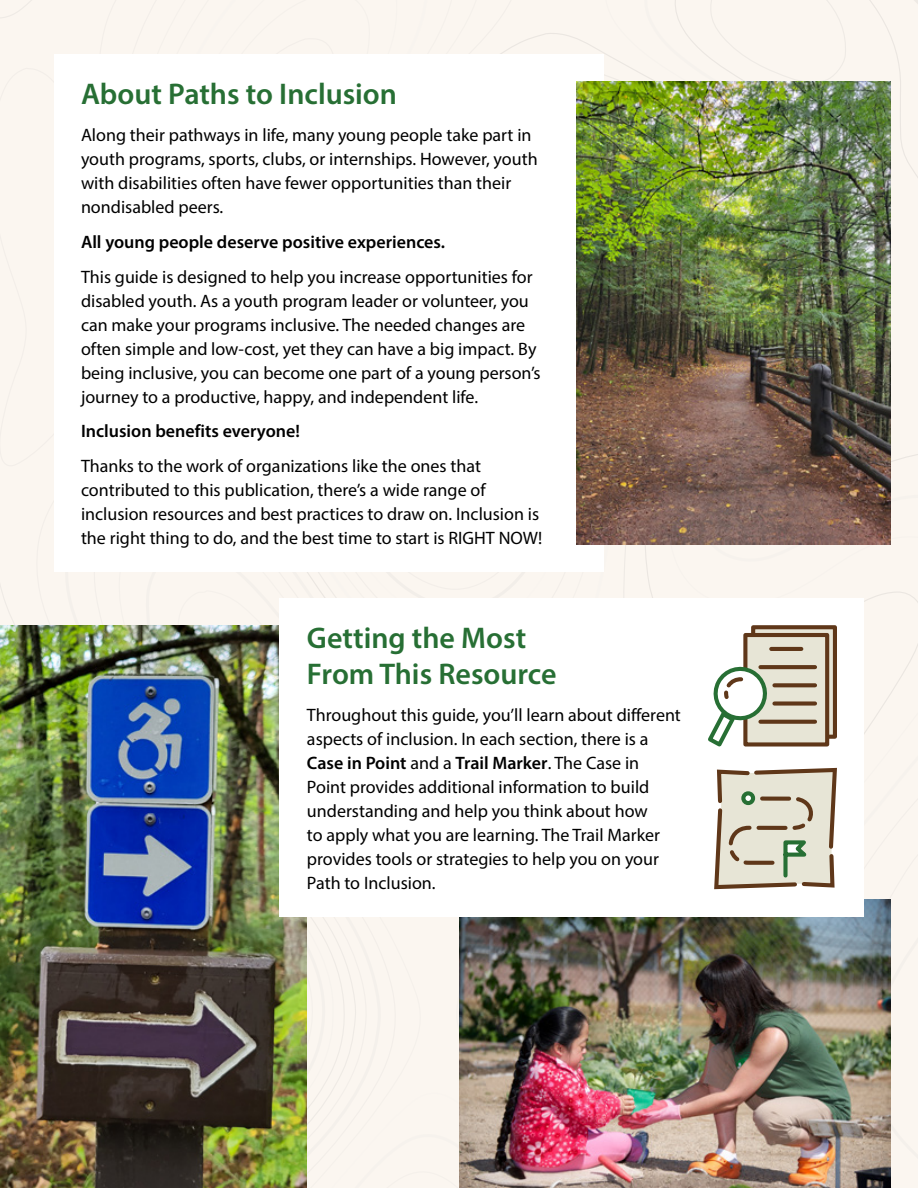
<style>
.page{position:relative;width:918px;height:1188px;background:#fff}
.page>*{position:absolute;margin:0;border:0;box-sizing:border-box;transform-origin:0 0}
.Heading__h1{font:600 30px/36px "Myriad Pro";color:#276f34}
.t1{font:18px/24px "Myriad Pro";color:#000}
.t2{font:600 18px "Myriad Pro";color:#000}
.s1{font-weight:600}
</style>
<div class="page">
<div style="left:367px;top:572px;width:228px;height:616px;background:#fbf6f0"></div>
<div style="left:367px;top:0;width:159px;height:54px;background:#fbf6f0"></div>
<div style="left:0;top:0;width:367px;height:1188px;background:#fbf6f0"></div>
<div style="left:54px;top:54px;width:549px;height:517px;background:#fff"></div>
<img style="left:576px;top:81px;width:66px;height:463px">
<img style="left:0;top:625px;width:307px;height:563px">
<img style="left:459px;top:916px;width:183px;height:272px">
<div style="left:280px;top:598px;width:584px;height:318px;background:#fff"></div>
<img style="left:642px;top:0;width:276px;height:1188px">
<h1 class="Heading__h1" style="left:81px;top:75px;width:318px">About Paths to Inclusion</h1>
<p class="t1" style="left:81px;top:123px;width:458px">Along their pathways in life, many young people take part in youth programs, sports, clubs, or internships. However, youth with disabilities often have fewer opportunities than their nondisabled peers.</p>
<p class="t2" style="left:81px;top:230px;width:366px">All young people deserve positive experiences.</p>
<p class="t1" style="left:81px;top:264px;width:461px">This guide is designed to help you increase opportunities for disabled youth. As a youth program leader or volunteer, you can make your programs inclusive. The needed changes are often simple and low-cost, yet they can have a big impact. By being inclusive, you can become one part of a young person’s journey to a productive, happy, and independent life.</p>
<p class="t2" style="left:81px;top:420px;width:220px">Inclusion benefits everyone!</p>
<p class="t1" style="left:81px;top:454px;width:463px">Thanks to the work of organizations like the ones that contributed to this publication, there’s a wide range of inclusion resources and best practices to draw on. Inclusion is the right thing to do, and the best time to start is RIGHT NOW!</p>
<h1 class="Heading__h1" style="left:307px;top:619px;width:251px">Getting the Most<br>From This Resource</h1>
<p class="t1" style="left:307px;top:703px;width:375px">Throughout this guide, you’ll learn about different aspects of inclusion. In each section, there is a <span class="s1">Case in Point</span> and a <span class="s1">Trail Marker</span>. The Case in Point provides additional information to build understanding and help you think about how<br>to apply what you are learning. The Trail Marker provides tools or strategies to help you on your Path to Inclusion.</p>
</div>
